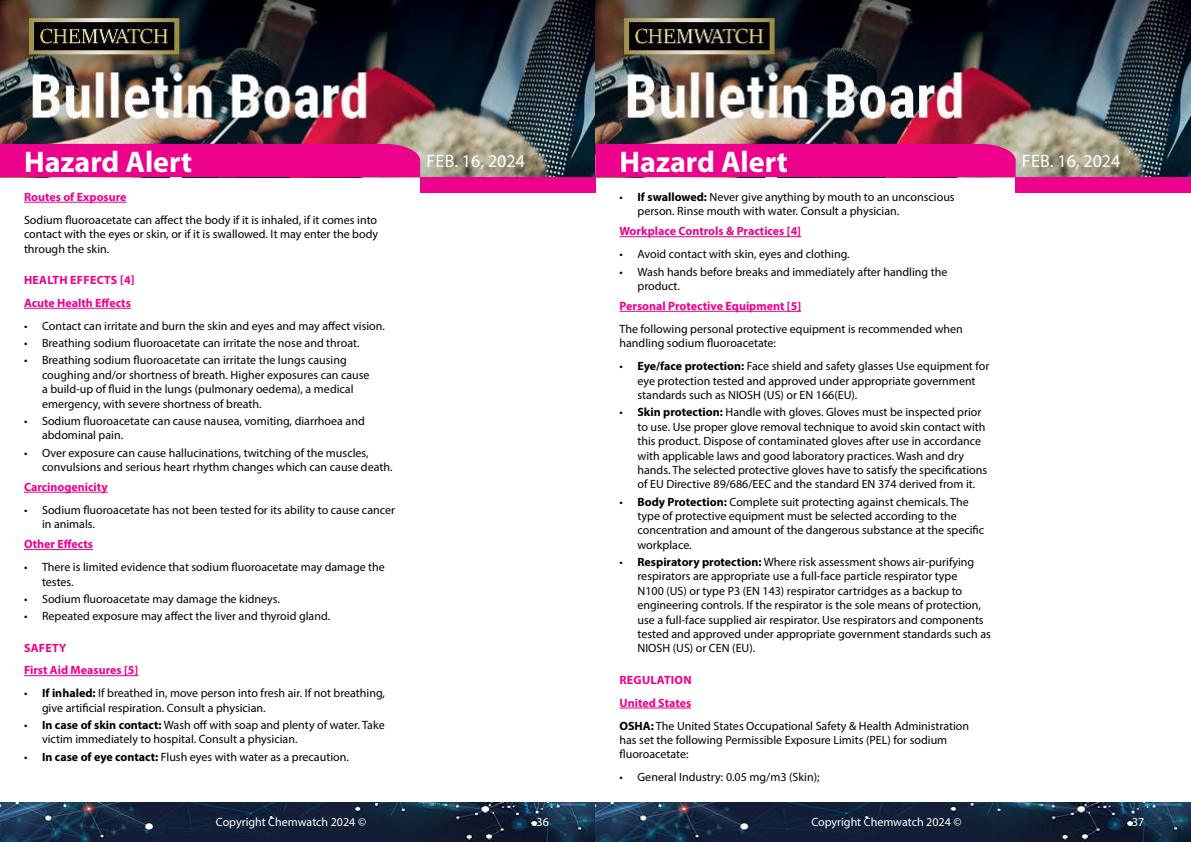
<style>
.page{position:relative;width:1191px;height:842px;background:#fff}
.page>*{position:absolute;margin:0;border:0;box-sizing:border-box;transform-origin:0 0}
.t1{font:700 30px "Myriad Pro";color:#fff}
.t2{font:18px "Myriad Pro";color:#fff}
.t3{font:12px/14.4px "Myriad Pro";color:#000}
.t4{font:700 12px/22.9px "Myriad Pro";color:#ec008c}
.t5{font:12px "Myriad Pro";color:#fff}
.s1{font-weight:700}
.s2{font-weight:700;color:#ec008c}
</style>
<div class="page">
<img style="left:0;top:0;width:1191px;height:177px">
<div style="left:420px;top:177px;width:175px;height:15px;background:#ec008c"></div>
<div style="left:1015px;top:177px;width:176px;height:15px;background:#ec008c"></div>
<div style="left:0;top:144px;width:420px;height:33px;background:#ec008c"></div>
<div style="left:595px;top:144px;width:420px;height:33px;background:#ec008c"></div>
<img style="left:0;top:802px;width:1191px;height:40px">
<hr style="left:619px;top:236px;width:182px;height:1px;background:#ec008c">
<hr style="left:619px;top:311px;width:182px;height:1px;background:#ec008c">
<hr style="left:619px;top:708px;width:72px;height:1px;background:#ec008c">
<hr style="left:24px;top:202px;width:103px;height:1px;background:#ec008c">
<hr style="left:24px;top:308px;width:107px;height:1px;background:#ec008c">
<hr style="left:24px;top:492px;width:84px;height:1px;background:#ec008c">
<hr style="left:24px;top:549px;width:69px;height:1px;background:#ec008c">
<hr style="left:24px;top:675px;width:114px;height:1px;background:#ec008c">
<h1 class="t1" style="left:24px;top:142px;width:170px">Hazard Alert</h1>
<h2 class="t2" style="left:426px;top:149px;width:100px">Feb. 16, 2024</h2>
<h1 class="t1" style="left:619px;top:142px;width:170px">Hazard Alert</h1>
<h2 class="t2" style="left:1022px;top:149px;width:100px">Feb. 16, 2024</h2>
<p class="t3" style="left:637px;top:190px;width:319px;text-indent:-18px">• <span class="s1">If swallowed:</span> Never give anything by mouth to an unconscious person. Rinse mouth with water. Consult a physician.</p>
<p class="t4" style="left:619px;top:220px;width:183px">Workplace Controls &amp; Practices [4]</p>
<p class="t3" style="left:619px;top:247px;width:232px">• Avoid contact with skin, eyes and clothing.</p>
<p class="t3" style="left:637px;top:264px;width:311px;text-indent:-18px">• Wash hands before breaks and immediately after handling the product.</p>
<p class="t4" style="left:619px;top:294px;width:183px">Personal Protective Equipment [5]</p>
<p class="t3" style="left:619px;top:322px;width:345px">The following personal protective equipment is recommended when handling sodium fluoroacetate:</p>
<p class="t3" style="left:637px;top:359px;width:353px;text-indent:-18px">• <span class="s1">Eye/face protection:</span> Face shield and safety glasses Use equipment for eye protection tested and approved under appropriate government standards such as NIOSH (US) or EN 166(EU).</p>
<p class="t3" style="left:637px;top:405px;width:351px;text-indent:-18px">• <span class="s1">Skin protection:</span> Handle with gloves. Gloves must be inspected prior to use. Use proper glove removal technique to avoid skin contact with this product. Dispose of contaminated gloves after use in accordance with applicable laws and good laboratory practices. Wash and dry hands. The selected protective gloves have to satisfy the specifications of EU Directive 89/686/EEC and the standard EN 374 derived from it.</p>
<p class="t3" style="left:637px;top:494px;width:348px;text-indent:-18px">• <span class="s1">Body Protection:</span> Complete suit protecting against chemicals. The type of protective equipment must be selected according to the concentration and amount of the dangerous substance at the specific workplace.</p>
<p class="t3" style="left:637px;top:555px;width:355px;text-indent:-18px">• <span class="s1">Respiratory protection:</span> Where risk assessment shows air-purifying respirators are appropriate use a full-face particle respirator type<br>N100 (US) or type P3 (EN 143) respirator cartridges as a backup to engineering controls. If the respirator is the sole means of protection, use a full-face supplied air respirator. Use respirators and components tested and approved under appropriate government standards such as NIOSH (US) or CEN (EU).</p>
<p class="t3" style="left:619px;top:668px;width:351px;line-height:22.9px"><span class="s2">REGULATION<br>United States<br></span><span class="s1">OSHA:</span> The United States Occupational Safety &amp; Health Administration</p>
<p class="t3" style="left:619px;top:733px;width:329px">has set the following Permissible Exposure Limits (PEL) for sodium fluoroacetate:</p>
<p class="t3" style="left:619px;top:770px;width:202px">• General Industry: 0.05 mg/m3 (Skin);</p>
<p class="t4" style="left:24px;top:185px;width:104px">Routes of Exposure</p>
<p class="t3" style="left:24px;top:212px;width:356px;text-align:justify">Sodium fluoroacetate can affect the body if it is inhaled, if it comes into contact with the eyes or skin, or if it is swallowed. It may enter the body through the skin.</p>
<p class="t4" style="left:24px;top:268px;width:112px">HEALTH EFFECTS [4]<br>Acute Health Effects</p>
<p class="t3" style="left:24px;top:319px;width:362px">• Contact can irritate and burn the skin and eyes and may affect vision.</p>
<p class="t3" style="left:24px;top:336px;width:337px">• Breathing sodium fluoroacetate can irritate the nose and throat.</p>
<p class="t3" style="left:42px;top:353px;width:329px;text-indent:-18px">• Breathing sodium fluoroacetate can irritate the lungs causing coughing and/or shortness of breath. Higher exposures can cause a build-up of fluid in the lungs (pulmonary oedema), a medical emergency, with severe shortness of breath.</p>
<p class="t3" style="left:42px;top:413px;width:324px;text-indent:-18px">• Sodium fluoroacetate can cause nausea, vomiting, diarrhoea and abdominal pain.</p>
<p class="t3" style="left:42px;top:445px;width:352px;text-indent:-18px">• Over exposure can cause hallucinations, twitching of the muscles, convulsions and serious heart rhythm changes which can cause death.</p>
<p class="t4" style="left:24px;top:475px;width:85px">Carcinogenicity</p>
<p class="t3" style="left:42px;top:502px;width:354px;text-indent:-18px">• Sodium fluoroacetate has not been tested for its ability to cause cancer in animals.</p>
<p class="t4" style="left:24px;top:532px;width:71px">Other Effects</p>
<p class="t3" style="left:42px;top:560px;width:344px;text-indent:-18px">• There is limited evidence that sodium fluoroacetate may damage the testes.</p>
<p class="t3" style="left:24px;top:591px;width:257px">• Sodium fluoroacetate may damage the kidneys.</p>
<p class="t3" style="left:24px;top:609px;width:308px">• Repeated exposure may affect the liver and thyroid gland.</p>
<p class="t4" style="left:24px;top:636px;width:116px">SAFETY<br>First Aid Measures [5]</p>
<p class="t3" style="left:42px;top:686px;width:344px;text-indent:-18px">• <span class="s1">If inhaled:</span> If breathed in, move person into fresh air. If not breathing, give artificial respiration. Consult a physician.</p>
<p class="t3" style="left:42px;top:718px;width:344px;text-indent:-18px">• <span class="s1">In case of skin contact:</span> Wash off with soap and plenty of water. Take victim immediately to hospital. Consult a physician.</p>
<p class="t3" style="left:24px;top:749px;width:326px">• <span class="s1">In case of eye contact:</span> Flush eyes with water as a precaution.</p>
<p class="t5" style="left:216px;top:815px;width:152px">Copyright Chemwatch 2024 ©</p>
<p class="t5" style="left:536px;top:815px;width:14px">36</p>
<p class="t5" style="left:811px;top:815px;width:152px">Copyright Chemwatch 2024 ©</p>
<p class="t5" style="left:1132px;top:815px;width:14px">37</p>
</div>
